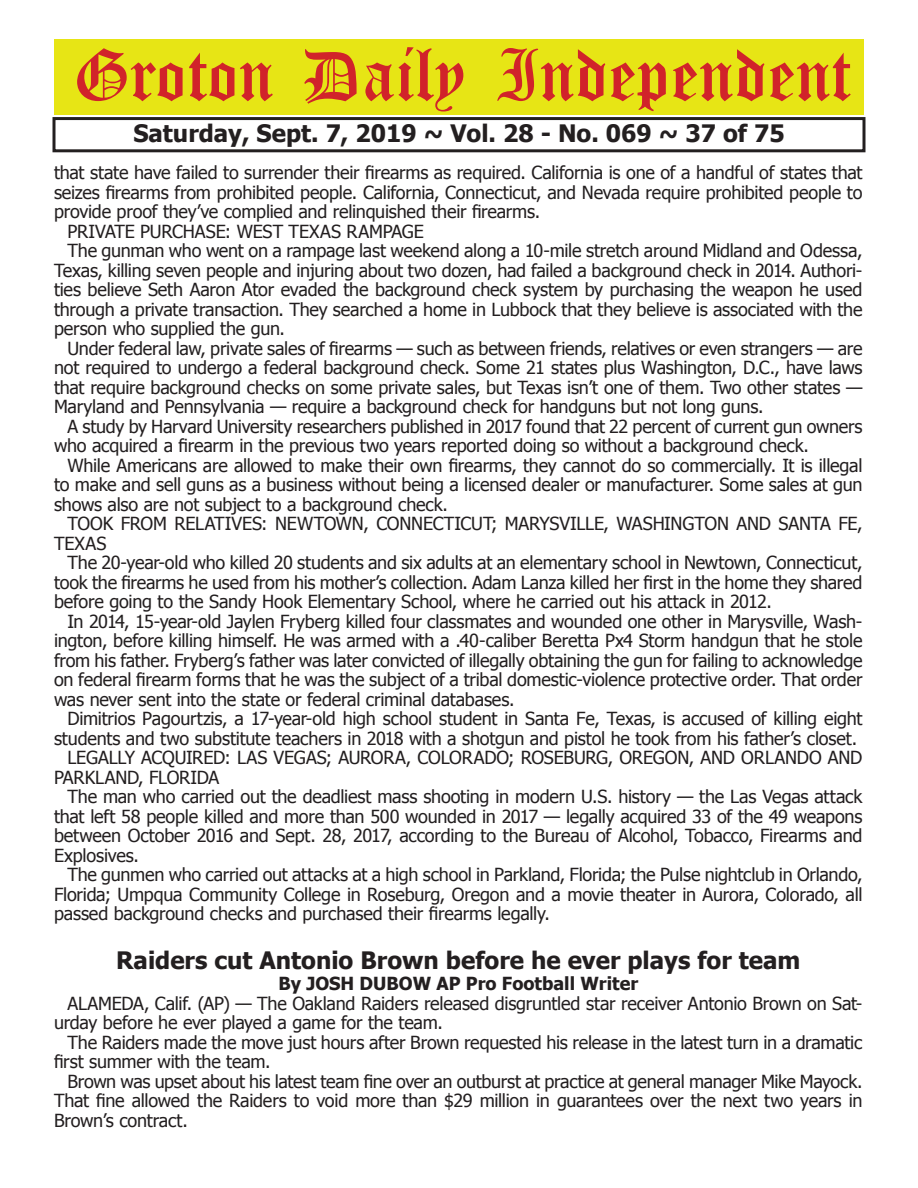
<style>
.page{position:relative;width:918px;height:1188px;background:#fff}
.page>*{position:absolute;margin:0;border:0;box-sizing:border-box;transform-origin:0 0}
.t1{font:54px "Old English Five";color:#d1232a}
.t2{font:700 24px "Tahoma";color:#231f20}
.t3{font:18px/19.5px "Tahoma";letter-spacing:-.015em;color:#231f20}
.t4{font:700 18px "Tahoma";color:#231f20}
</style>
<div class="page">
<div style="left:52px;top:117px;width:814px;height:35px;border:3px solid #231f20"></div>
<div style="left:54px;top:40px;width:810px;height:75px;background:#e7e515"></div>
<h1 class="t1" style="left:73px;top:50px;width:779px">Groton Daily Independent</h1>
<h2 class="t2" style="left:133px;top:116px;width:653px">Saturday, Sept. 7, 2019 ~ Vol. 28 - No. 069 ~ 37 of 75</h2>
<p class="t3" style="left:54px;top:162px;width:810px">that state have failed to surrender their firearms as required. California is one of a handful of states that</p>
<p class="t3" style="left:54px;top:182px;width:810px">seizes firearms from prohibited people. California, Connecticut, and Nevada require prohibited people to</p>
<p class="t3" style="left:54px;top:201px;width:488px">provide proof they’ve complied and relinquished their firearms.</p>
<p class="t3" style="left:68px;top:221px;width:358px">PRIVATE PURCHASE: WEST TEXAS RAMPAGE</p>
<p class="t3" style="left:68px;top:240px;width:797px">The gunman who went on a rampage last weekend along a 10-mile stretch around Midland and Odessa,</p>
<p class="t3" style="left:54px;top:260px;width:810px">Texas, killing seven people and injuring about two dozen, had failed a background check in 2014. Authori-</p>
<p class="t3" style="left:54px;top:279px;width:810px">ties believe Seth Aaron Ator evaded the background check system by purchasing the weapon he used</p>
<p class="t3" style="left:54px;top:299px;width:810px">through a private transaction. They searched a home in Lubbock that they believe is associated with the</p>
<p class="t3" style="left:54px;top:318px;width:233px">person who supplied the gun.</p>
<p class="t3" style="left:68px;top:338px;width:797px">Under federal law, private sales of firearms — such as between friends, relatives or even strangers — are</p>
<p class="t3" style="left:54px;top:357px;width:810px">not required to undergo a federal background check. Some 21 states plus Washington, D.C., have laws</p>
<p class="t3" style="left:54px;top:377px;width:810px">that require background checks on some private sales, but Texas isn’t one of them. Two other states —</p>
<p class="t3" style="left:54px;top:396px;width:711px">Maryland and Pennsylvania — require a background check for handguns but not long guns.</p>
<p class="t3" style="left:68px;top:416px;width:796px">A study by Harvard University researchers published in 2017 found that 22 percent of current gun owners</p>
<p class="t3" style="left:54px;top:435px;width:757px">who acquired a firearm in the previous two years reported doing so without a background check.</p>
<p class="t3" style="left:68px;top:455px;width:796px">While Americans are allowed to make their own firearms, they cannot do so commercially. It is illegal</p>
<p class="t3" style="left:54px;top:474px;width:810px">to make and sell guns as a business without being a licensed dealer or manufacturer. Some sales at gun</p>
<p class="t3" style="left:54px;top:494px;width:396px">shows also are not subject to a background check.</p>
<p class="t3" style="left:68px;top:513px;width:797px">TOOK FROM RELATIVES: NEWTOWN, CONNECTICUT; MARYSVILLE, WASHINGTON AND SANTA FE,</p>
<p class="t3" style="left:54px;top:533px;width:54px">TEXAS</p>
<p class="t3" style="left:68px;top:552px;width:797px">The 20-year-old who killed 20 students and six adults at an elementary school in Newtown, Connecticut,</p>
<p class="t3" style="left:54px;top:572px;width:810px">took the firearms he used from his mother’s collection. Adam Lanza killed her first in the home they shared</p>
<p class="t3" style="left:54px;top:591px;width:719px">before going to the Sandy Hook Elementary School, where he carried out his attack in 2012.</p>
<p class="t3" style="left:68px;top:611px;width:796px">In 2014, 15-year-old Jaylen Fryberg killed four classmates and wounded one other in Marysville, Wash-</p>
<p class="t3" style="left:54px;top:630px;width:810px">ington, before killing himself. He was armed with a .40-caliber Beretta Px4 Storm handgun that he stole</p>
<p class="t3" style="left:54px;top:650px;width:810px">from his father. Fryberg’s father was later convicted of illegally obtaining the gun for failing to acknowledge</p>
<p class="t3" style="left:54px;top:669px;width:810px">on federal firearm forms that he was the subject of a tribal domestic-violence protective order. That order</p>
<p class="t3" style="left:54px;top:689px;width:462px">was never sent into the state or federal criminal databases.</p>
<p class="t3" style="left:68px;top:708px;width:797px">Dimitrios Pagourtzis, a 17-year-old high school student in Santa Fe, Texas, is accused of killing eight</p>
<p class="t3" style="left:54px;top:728px;width:805px">students and two substitute teachers in 2018 with a shotgun and pistol he took from his father’s closet.</p>
<p class="t3" style="left:68px;top:747px;width:796px">LEGALLY ACQUIRED: LAS VEGAS; AURORA, COLORADO; ROSEBURG, OREGON, AND ORLANDO AND</p>
<p class="t3" style="left:54px;top:766px;width:167px">PARKLAND, FLORIDA</p>
<p class="t3" style="left:68px;top:786px;width:796px">The man who carried out the deadliest mass shooting in modern U.S. history — the Las Vegas attack</p>
<p class="t3" style="left:54px;top:805px;width:810px">that left 58 people killed and more than 500 wounded in 2017 — legally acquired 33 of the 49 weapons</p>
<p class="t3" style="left:54px;top:825px;width:810px">between October 2016 and Sept. 28, 2017, according to the Bureau of Alcohol, Tobacco, Firearms and</p>
<p class="t3" style="left:54px;top:844px;width:87px">Explosives.</p>
<p class="t3" style="left:68px;top:864px;width:797px">The gunmen who carried out attacks at a high school in Parkland, Florida; the Pulse nightclub in Orlando,</p>
<p class="t3" style="left:54px;top:883px;width:810px">Florida; Umpqua Community College in Roseburg, Oregon and a movie theater in Aurora, Colorado, all</p>
<p class="t3" style="left:54px;top:903px;width:497px">passed background checks and purchased their firearms legally.</p>
<h2 class="t2" style="left:116px;top:943px;width:686px">Raiders cut Antonio Brown before he ever plays for team</h2>
<p class="t4" style="left:278px;top:971px;width:361px">By JOSH DUBOW AP Pro Football Writer</p>
<p class="t3" style="left:54px;top:993px;width:810px;text-indent:14px">ALAMEDA, Calif. (AP) — The Oakland Raiders released disgruntled star receiver Antonio Brown on Sat&shy;urday before he ever played a game for the team.</p>
<p class="t3" style="left:54px;top:1032px;width:810px;text-indent:14px">The Raiders made the move just hours after Brown requested his release in the latest turn in a dramatic first summer with the team.</p>
<p class="t3" style="left:54px;top:1071px;width:810px;text-align:justify;text-indent:14px">Brown was upset about his latest team fine over an outburst at practice at general manager Mike Mayock.<br>That fine allowed the Raiders to void more than $29 million in guarantees over the next two years in Brown’s contract.</p>
</div>
